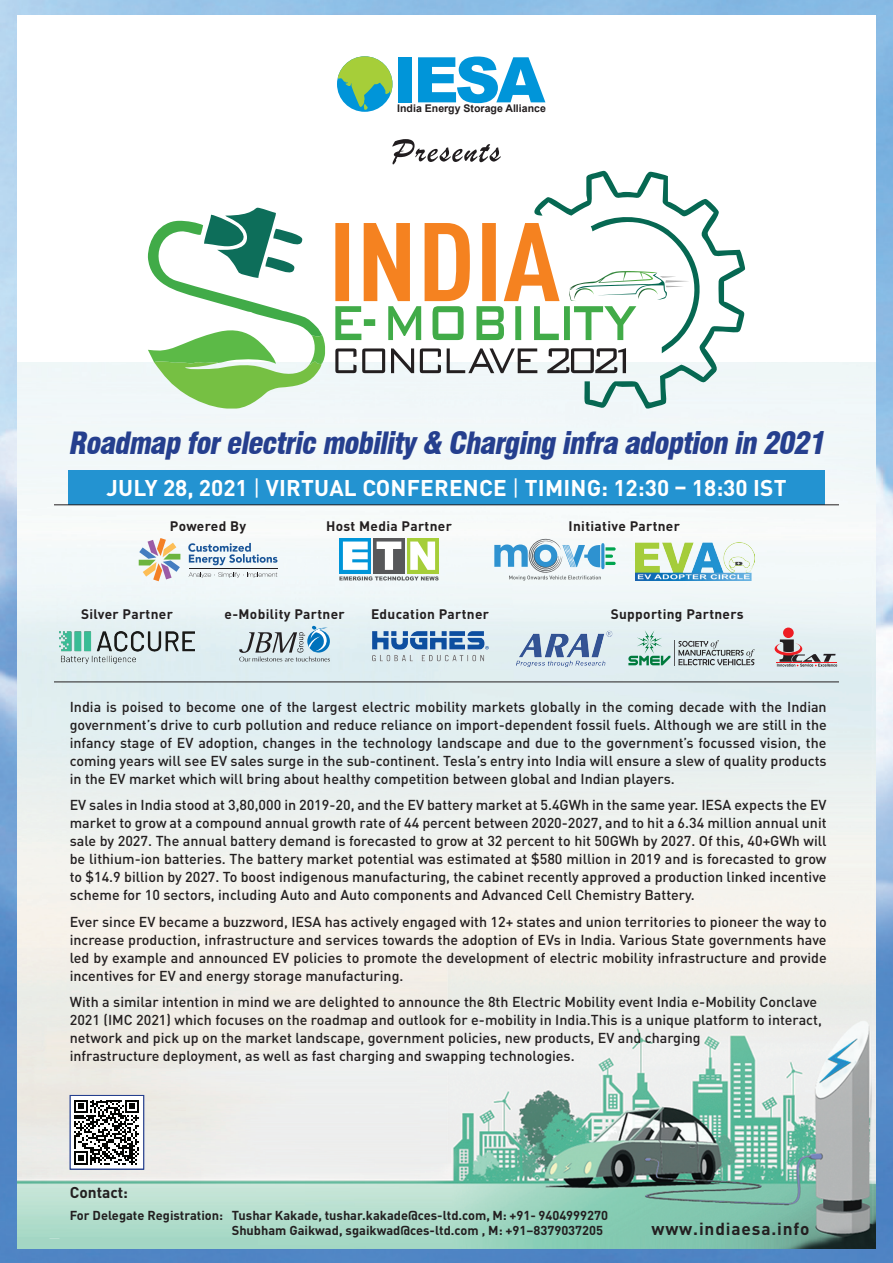
<style>
.page{position:relative;width:893px;height:1263px;background:#fff}
.page>*{position:absolute;margin:0;border:0;box-sizing:border-box;transform-origin:0 0}
.t1{font:900 63px "Arial";color:#0095d9}
.t2{font:italic 900 condensed 30px "Swiss 721 BT";color:#253f8e}
.t3{font:700 22.5px "DIN Pro";letter-spacing:.01em;color:#fff}
.t4{font:700 17.25px "DIN Pro";letter-spacing:.05em;color:#231f20}
.t5{font:700 15.45px "DIN Pro";color:#231f20}
.t6{font:500 14.25px/18px "DIN Pro";color:#231f20;text-align:justify}
.t7{font:700 13.65px "DIN Pro";letter-spacing:.025em;color:#231f20}
.t8{font:700 12.9px/15.5px "DIN Pro";color:#231f20}
.t9{font:700 10.5px "Arial";color:#231f20}
.s1{font-weight:400}
</style>
<div class="page">
<img style="left:0;top:0;width:893px;height:1263px">
<div style="left:17px;top:15px;width:859px;height:1233px;background:#fff"></div>
<img style="left:415px;top:363px;width:461px;height:885px">
<img style="left:17px;top:363px;width:398px;height:885px">
<svg style="left:337px;top:56px;width:55px;height:56px"></svg>
<div style="left:68px;top:471px;width:757px;height:34px;background:#2393d1"></div>
<hr style="left:54px;top:505px;width:785px;height:1px;background:#231f20">
<svg style="left:392px;top:139px;width:109px;height:25px"></svg>
<hr style="left:54px;top:681px;width:785px;height:1px;background:#231f20">
<svg style="left:148px;top:208px;width:177px;height:200px"></svg>
<svg style="left:522px;top:171px;width:224px;height:240px"></svg>
<svg style="left:335px;top:214px;width:371px;height:159px"></svg>
<svg style="left:188px;top:543px;width:89px;height:22px"></svg>
<svg style="left:189px;top:572px;width:88px;height:6px"></svg>
<hr style="left:189px;top:568px;width:88px;height:1px;background:#231f20">
<svg style="left:139px;top:538px;width:41px;height:43px"></svg>
<svg style="left:339px;top:576px;width:100px;height:4px"></svg>
<div style="left:407px;top:538px;width:32px;height:35px;background:#a6ce39"></div>
<svg style="left:410px;top:541px;width:25px;height:29px"></svg>
<div style="left:373px;top:538px;width:32px;height:35px;background:#57585a"></div>
<div style="left:339px;top:538px;width:32px;height:35px;background:#0095d9"></div>
<svg style="left:343px;top:541px;width:25px;height:29px"></svg>
<svg style="left:377px;top:541px;width:24px;height:29px"></svg>
<svg style="left:494px;top:539px;width:122px;height:41px"></svg>
<img style="left:635px;top:543px;width:119px;height:37px">
<img style="left:515px;top:630px;width:99px;height:38px">
<svg style="left:628px;top:630px;width:127px;height:35px"></svg>
<svg style="left:775px;top:639px;width:62px;height:28px"></svg>
<div style="left:783px;top:627px;width:11px;height:11px;background:#ee1d23;border-radius:50%"></div>
<img style="left:59px;top:632px;width:136px;height:31px">
<svg style="left:239px;top:626px;width:91px;height:35px"></svg>
<img style="left:369px;top:629px;width:122px;height:36px">
<div style="left:70px;top:1095px;width:74px;height:74px;background:#fff"></div>
<svg style="left:74px;top:1100px;width:65px;height:65px"></svg>
<div style="left:70px;top:1095px;width:74px;height:74px;border:1px solid #253f8e"></div>
<h1 class="t1" style="left:393px;top:34px;width:154px">IESA</h1>
<p class="t9" style="left:397px;top:102px;width:150px">India Energy Storage Alliance</p>
<h2 class="t2" style="left:68px;top:425px;width:764px">Roadmap forelectric mobility&amp; Charging infra adoption in 2021</h2>
<h3 class="t3" style="left:106px;top:473px;width:682px">JULY 28, 2021 <span class="s1">|</span> VIRTUAL CONFERENCE <span class="s1">|</span> TIMING: 12:30 – 18:30 IST</h3>
<p class="t7" style="left:170px;top:517px;width:78px">Powered By</p>
<p class="t7" style="left:326px;top:517px;width:127px">Host Media Partner</p>
<p class="t7" style="left:569px;top:517px;width:113px">Initiative Partner</p>
<p class="t7" style="left:81px;top:604px;width:93px">Silver Partner</p>
<p class="t7" style="left:225px;top:604px;width:122px">e-Mobility Partner</p>
<p class="t7" style="left:371px;top:604px;width:120px">Education Partner</p>
<p class="t7" style="left:611px;top:604px;width:134px">Supporting Partners</p>
<p class="t6" style="left:70px;top:697px;width:758px">India is poised to become one of the largest electric mobility markets globally in the coming decade with the Indian government’s drive to curb pollution and reduce reliance on import-dependent fossil fuels. Although we are still in the infancy stage of EV adoption, changes in the technology landscape and due to the government’s focussed vision, the coming years will see EV sales surge in the sub-continent. Tesla’s entry into India will ensure a slew of quality products in the EV market which will bring about healthy competition between global and Indian players.</p>
<p class="t6" style="left:70px;top:795px;width:758px">EV sales in India stood at 3,80,000 in 2019-20, and the EV battery market at 5.4GWh in the same year. IESA expects the EV market to grow at a compound annual growth rate of 44 percent between 2020-2027, and to hit a 6.34 million annual unit sale by 2027. The annual battery demand is forecasted to grow at 32 percent to hit 50GWh by 2027. Of this, 40+GWh will be lithium-ion batteries. The battery market potential was estimated at $580 million in 2019 and is forecasted to grow to $14.9 billion by 2027. To boost indigenous manufacturing, the cabinet recently approved a production linked incentive scheme for 10 sectors, including Auto and Auto components and Advanced Cell Chemistry Battery.</p>
<p class="t6" style="left:70px;top:912px;width:758px">Ever since EV became a buzzword, IESA has actively engaged with 12+ states and union territories to pioneer the way to increase production, infrastructure and services towards the adoption of EVs in India. Various State governments have led by example and announced EV policies to promote the development of electric mobility infrastructure and provide incentives for EV and energy storage manufacturing.</p>
<p class="t6" style="left:70px;top:992px;width:754px;text-align:left">With a similar intention in mind we are delighted to announce the 8th Electric Mobility event India e-Mobility Conclave 2021 (IMC 2021) which focuses on the roadmap and outlook for e-mobility in India.This is a unique platform to interact, network and pick up on the market landscape, government policies, new products, EV and charging<br>infrastructure deployment, as well as fast charging and swapping technologies.</p>
<p class="t5" style="left:70px;top:1182px;width:60px">Contact:</p>
<p class="t8" style="left:232px;top:1207px;width:378px;text-indent:-162px">For Delegate Registration: Tushar Kakade, tushar.kakade@ces-ltd.com, M: +91- 9404999270<br>Shubham Gaikwad, sgaikwad@ces-ltd.com , M: +91–8379037205</p>
<p class="t4" style="left:651px;top:1217px;width:159px">www.indiaesa.info</p>
</div>
